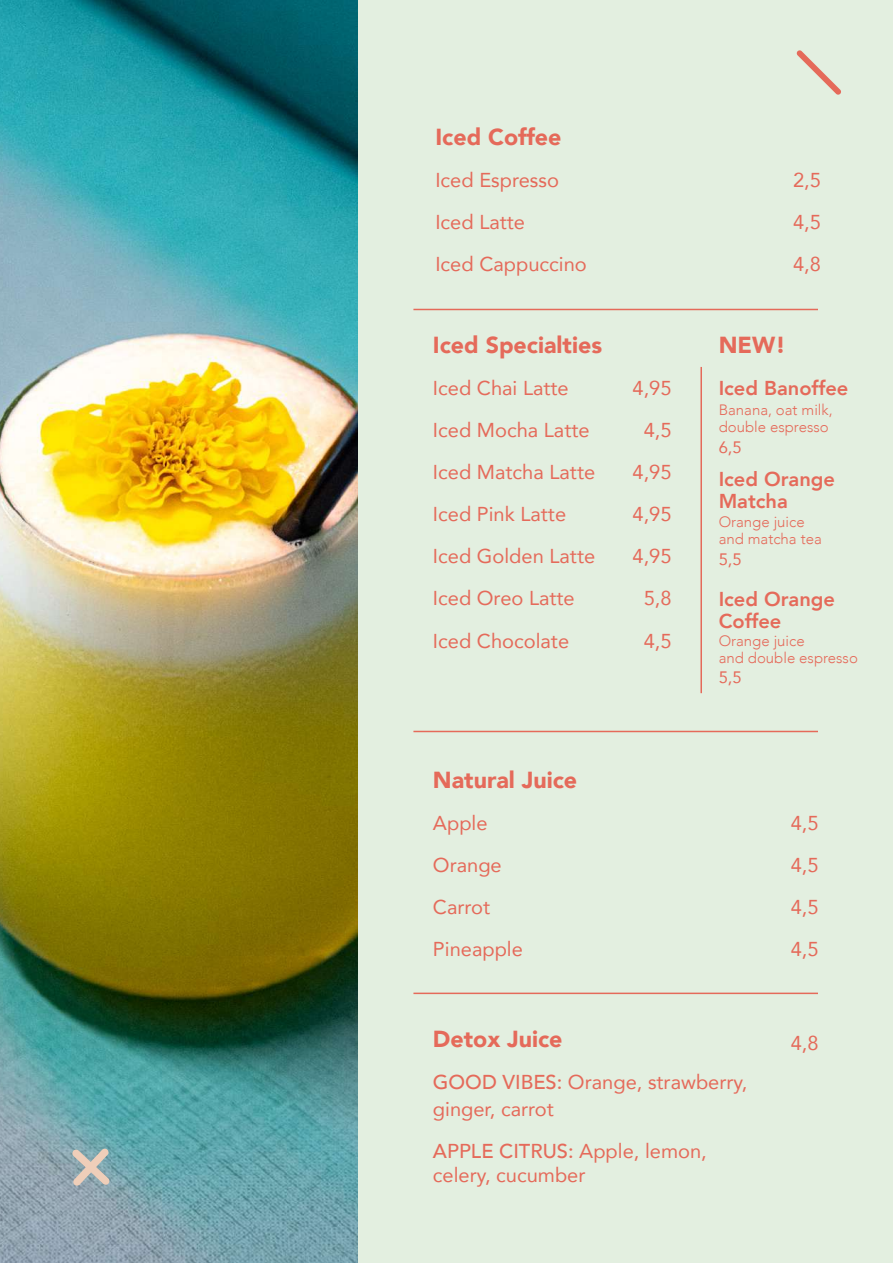
<style>
.page{position:relative;width:893px;height:1263px;background:#e3efe0}
.page>*{position:absolute;margin:0;border:0;box-sizing:border-box;transform-origin:0 0}
.t1{font:900 23.25px "Avenir";color:#e56a5a}
.t2{font:20.1px/42.2px "Avenir";color:#e56a5a}
.t3{font:800 20.1px/22.5px "Avenir";color:#e56a5a}
.t4{font:16.5px "Avenir";color:#e56a5a}
.t5{font:300 15px/16.5px "Avenir";color:#e56a5a}
.s1{font-weight:500}
</style>
<div class="page">
<img style="left:0;top:0;width:357px;height:1263px">
<hr style="left:413px;top:309px;width:405px;height:1px;background:#e56a5a">
<hr style="left:413px;top:731px;width:405px;height:1px;background:#e56a5a">
<hr style="left:413px;top:992px;width:405px;height:2px;background:#e56a5a">
<svg style="left:72px;top:1148px;width:38px;height:38px"></svg>
<svg style="left:796px;top:50px;width:45px;height:45px"></svg>
<hr style="left:700px;top:367px;width:2px;height:326px;background:#e56a5a">
<p class="t1" style="left:435px;top:117px;width:128px">Iced Coffee</p>
<p class="t2" style="left:435px;top:159px;width:153px">Iced Espresso<br>Iced Latte<br>Iced Cappuccino</p>
<p class="t2" style="left:793px;top:159px;width:29px;text-align:justify">2,5<br>4,5<br>4,8</p>
<p class="t1" style="left:433px;top:325px;width:171px">Iced Specialties</p>
<p class="t2" style="left:433px;top:366px;width:164px">Iced Chai Latte<br>Iced Mocha Latte<br>Iced Matcha Latte<br>Iced Pink Latte<br>Iced Golden Latte<br>Iced Oreo Latte<br>Iced Chocolate</p>
<p class="t2" style="left:632px;top:366px;width:41px;text-align:center">4,95<br>4,5<br>4,95<br>4,95<br>4,95<br>5,8<br>4,5</p>
<p class="t1" style="left:719px;top:325px;width:68px">NEW!</p>
<p class="t3" style="left:719px;top:377px;width:131px">Iced Banoffee</p>
<p class="t5" style="left:719px;top:402px;width:115px">Banana, oat milk, double espresso</p>
<p class="t4" style="left:719px;top:434px;width:24px">6,5</p>
<p class="t3" style="left:719px;top:467px;width:118px">Iced Orange<br>Matcha</p>
<p class="t5" style="left:719px;top:514px;width:105px">Orange juice and matcha tea</p>
<p class="t4" style="left:719px;top:545px;width:24px">5,5</p>
<p class="t3" style="left:719px;top:587px;width:118px">Iced Orange<br>Coffee</p>
<p class="t5" style="left:719px;top:633px;width:141px">Orange juice<br>and double espresso</p>
<p class="t4" style="left:719px;top:664px;width:24px">5,5</p>
<p class="t1" style="left:433px;top:760px;width:146px">Natural Juice</p>
<p class="t2" style="left:433px;top:801px;width:92px">Apple<br>Orange<br>Carrot<br>Pineapple</p>
<p class="t2" style="left:791px;top:801px;width:29px;text-align:justify">4,5<br>4,5<br>4,5<br>4,5</p>
<p class="t1" style="left:433px;top:1018px;width:131px">Detox Juice</p>
<p class="t2" style="left:433px;top:1067px;width:316px;line-height:27.2px"><span class="s1">GOOD VIBES:</span> Orange, strawberry, ginger, carrot</p>
<p class="t2" style="left:433px;top:1138px;width:275px;line-height:24.2px"><span class="s1">APPLE CITRUS:</span> Apple, lemon, celery, cucumber</p>
<p class="t2" style="left:791px;top:1021px;width:29px">4,8</p>
</div>
